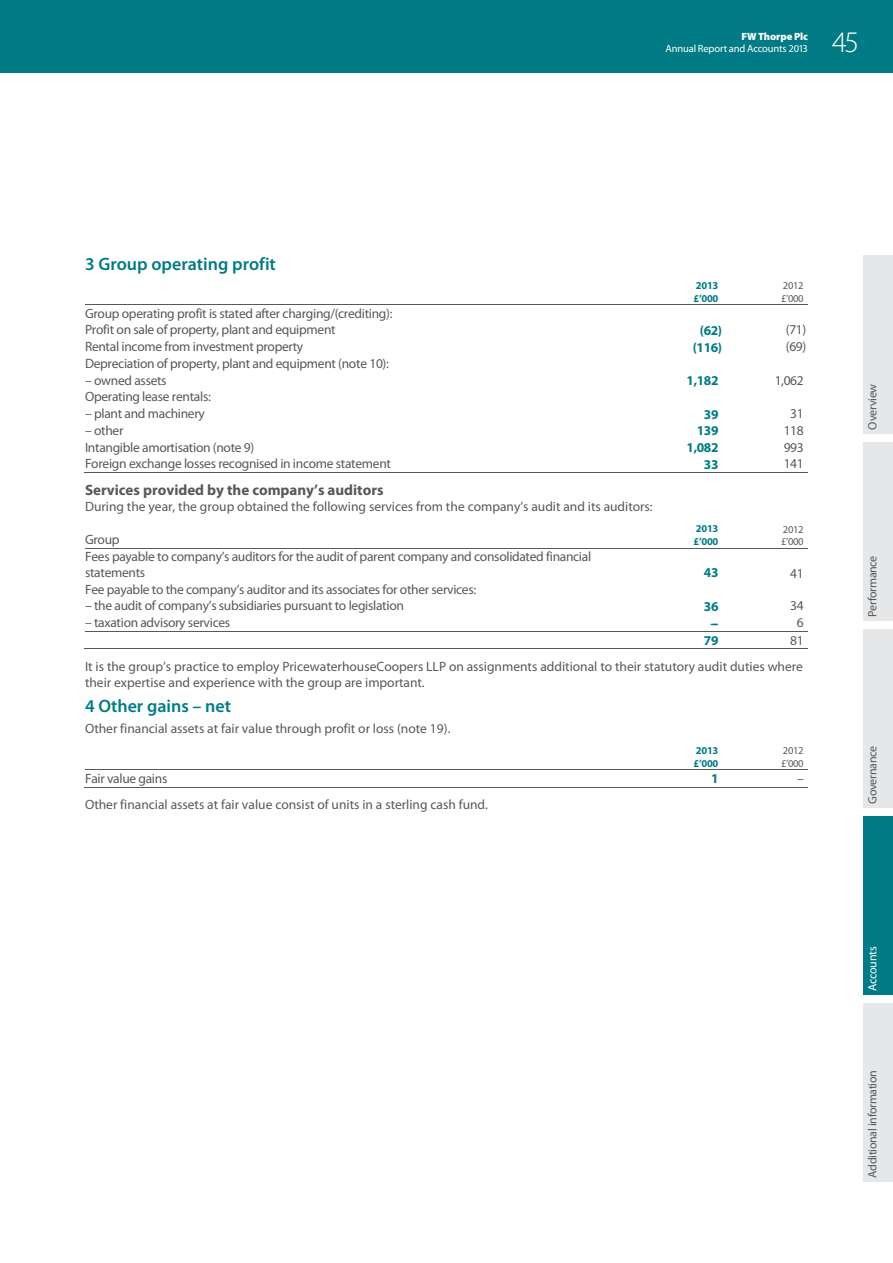
<style>
.page{position:relative;width:893px;height:1263px;background:#fff}
.page>*{position:absolute;margin:0;border:0;box-sizing:border-box;transform-origin:0 0}
.t1{font:300 30px "Myriad Pro";color:#fff}
.t2{font:600 18px "Myriad Pro";color:#007b85}
.t3{font:700 15px "Myriad Pro";color:#57585a}
.t4{font:13.5px/16.8px "Myriad Pro";letter-spacing:-.02em;color:#57585a}
.t5{font:13.5px/26.2px "Myriad Pro";color:#57585a;text-align:right}
.t6{font:700 13.5px "Myriad Pro";letter-spacing:-.03em;color:#007b85}
.t7{font:12px "Myriad Pro";letter-spacing:-.025em;color:#57585a}
.t8{font:12px "Myriad Pro";letter-spacing:-.03em;color:#fff}
.t9{font:10.5px "Myriad Pro";letter-spacing:-.015em;color:#fff}
.t10{font:700 10.5px/12.9px "Myriad Pro";letter-spacing:-.025em;color:#007b85}
.t11{font:10.5px/12.6px "Myriad Pro";letter-spacing:-.025em;color:#57585a}
.t12{font:900 10.5px "Myriad Pro";letter-spacing:-.005em;color:#fff}
.s1{font-weight:600}
</style>
<div class="page">
<div style="left:863px;top:255px;width:30px;height:179px;background:#e6e7e9"></div>
<div style="left:863px;top:442px;width:30px;height:179px;background:#e6e7e9"></div>
<div style="left:863px;top:629px;width:30px;height:179px;background:#e6e7e9"></div>
<div style="left:863px;top:816px;width:30px;height:179px;background:#007b85"></div>
<div style="left:863px;top:1003px;width:30px;height:179px;background:#e6e7e9"></div>
<div style="left:0;top:0;width:893px;height:72px;background:#007b85"></div>
<hr style="left:85px;top:304px;width:722px;height:1px;background:#57585a">
<hr style="left:84px;top:472px;width:553px;height:1px;background:#57585a">
<hr style="left:636px;top:472px;width:86px;height:1px;background:#57585a">
<hr style="left:721px;top:472px;width:87px;height:1px;background:#57585a">
<hr style="left:85px;top:548px;width:722px;height:1px;background:#57585a">
<hr style="left:85px;top:631px;width:722px;height:1px;background:#57585a">
<hr style="left:84px;top:649px;width:553px;height:1px;background:#57585a">
<hr style="left:636px;top:649px;width:86px;height:1px;background:#57585a">
<hr style="left:721px;top:649px;width:87px;height:1px;background:#57585a">
<hr style="left:85px;top:769px;width:722px;height:1px;background:#57585a">
<hr style="left:84px;top:787px;width:553px;height:1px;background:#57585a">
<hr style="left:636px;top:787px;width:86px;height:1px;background:#57585a">
<hr style="left:721px;top:787px;width:87px;height:1px;background:#57585a">
<p class="t12" style="left:741px;top:29px;width:68px">FW Thorpe Plc</p>
<p class="t9" style="left:665px;top:42px;width:144px">Annual Report and Accounts 2013</p>
<h1 class="t1" style="left:828px;top:24px;width:33px"><span class="s1">4</span>4 5</h1>
<h2 class="t2" style="left:85px;top:253px;width:192px">3 Group operating profit</h2>
<p class="t4" style="left:85px;top:305px;width:309px">Group operating profit is stated after charging/(crediting):<br>Profit on sale of property, plant and equipment</p>
<p class="t10" style="left:693px;top:278px;width:26px">2013 £’000</p>
<p class="t11" style="left:781px;top:279px;width:24px">2012 £’000</p>
<p class="t6" style="left:700px;top:322px;width:24px">(62)</p>
<p class="t4" style="left:786px;top:321px;width:22px">(71)</p>
<p class="t4" style="left:85px;top:338px;width:220px">Rental income from investment property</p>
<p class="t6" style="left:693px;top:338px;width:31px">(116)</p>
<p class="t4" style="left:786px;top:338px;width:22px">(69)</p>
<p class="t4" style="left:85px;top:355px;width:305px">Depreciation of property, plant and equipment (note 10):</p>
<p class="t4" style="left:85px;top:372px;width:83px">– owned assets</p>
<p class="t6" style="left:687px;top:372px;width:33px">1,182</p>
<p class="t4" style="left:775px;top:372px;width:31px">1,062</p>
<p class="t4" style="left:85px;top:388px;width:127px">Operating lease rentals:</p>
<p class="t4" style="left:85px;top:405px;width:121px">– plant and machinery</p>
<p class="t6" style="left:704px;top:405px;width:16px">39</p>
<p class="t4" style="left:790px;top:405px;width:15px">31</p>
<p class="t4" style="left:85px;top:422px;width:40px">– other</p>
<p class="t6" style="left:697px;top:422px;width:23px">139</p>
<p class="t4" style="left:784px;top:422px;width:22px">118</p>
<p class="t4" style="left:85px;top:438px;width:171px">Intangible amortisation (note 9)</p>
<p class="t6" style="left:686px;top:439px;width:33px">1,082</p>
<p class="t4" style="left:784px;top:438px;width:22px">993</p>
<p class="t4" style="left:85px;top:455px;width:308px">Foreign exchange losses recognised in income statement</p>
<p class="t6" style="left:704px;top:455px;width:16px">33</p>
<p class="t4" style="left:784px;top:455px;width:22px">141</p>
<p class="t3" style="left:85px;top:480px;width:300px">Services provided by the company’s auditors</p>
<p class="t5" style="left:85px;top:493px;width:569px">During the year, the group obtained the following services from the company’s audit and its auditors:</p>
<p class="t4" style="left:85px;top:531px;width:36px">Group</p>
<p class="t10" style="left:693px;top:522px;width:26px">2013 £’000</p>
<p class="t11" style="left:781px;top:522px;width:24px">2012 £’000</p>
<p class="t4" style="left:85px;top:548px;width:508px;line-height:16.2px">Fees payable to company’s auditors for the audit of parent company and consolidated financial statements</p>
<p class="t6" style="left:704px;top:564px;width:16px">43</p>
<p class="t4" style="left:790px;top:564px;width:15px">41</p>
<p class="t4" style="left:85px;top:581px;width:393px">Fee payable to the company’s auditor and its associates for other services:</p>
<p class="t4" style="left:85px;top:597px;width:320px">– the audit of company’s subsidiaries pursuant to legislation</p>
<p class="t6" style="left:704px;top:597px;width:16px">36</p>
<p class="t4" style="left:790px;top:597px;width:15px">34</p>
<p class="t4" style="left:85px;top:614px;width:147px">– taxation advisory services</p>
<p class="t6" style="left:711px;top:614px;width:9px">---</p>
<p class="t4" style="left:797px;top:614px;width:8px">6</p>
<p class="t6" style="left:704px;top:632px;width:16px">79</p>
<p class="t5" style="left:85px;top:627px;width:720px">81<br>It is the group’s practice to employ PricewaterhouseCoopers LLP on assignments additional to their statutory audit duties where</p>
<p class="t5" style="left:85px;top:669px;width:341px">their expertise and experience with the group are important.</p>
<h2 class="t2" style="left:85px;top:695px;width:148px">4 Other gains – net</h2>
<p class="t5" style="left:85px;top:715px;width:367px">Other financial assets at fair value through profit or loss (note 19).</p>
<p class="t10" style="left:693px;top:743px;width:26px">2013 £’000</p>
<p class="t11" style="left:781px;top:744px;width:24px">2012 £’000</p>
<p class="t4" style="left:85px;top:770px;width:84px">Fair value gains</p>
<p class="t6" style="left:711px;top:770px;width:9px">1</p>
<p class="t4" style="left:797px;top:770px;width:8px">–</p>
<p class="t5" style="left:85px;top:791px;width:404px">Other financial assets at fair value consist of units in a sterling cash fund.</p>
<p class="t7" style="left:865px;top:429px;width:47px;rotate:-90deg">Overview</p>
<p class="t7" style="left:865px;top:617px;width:63px;rotate:-90deg">Performance</p>
<p class="t7" style="left:865px;top:804px;width:59px;rotate:-90deg">Governance</p>
<p class="t8" style="left:865px;top:991px;width:46px;rotate:-90deg">Accounts</p>
<p class="t7" style="left:865px;top:1178px;width:109px;rotate:-90deg">Additional information</p>
</div>
